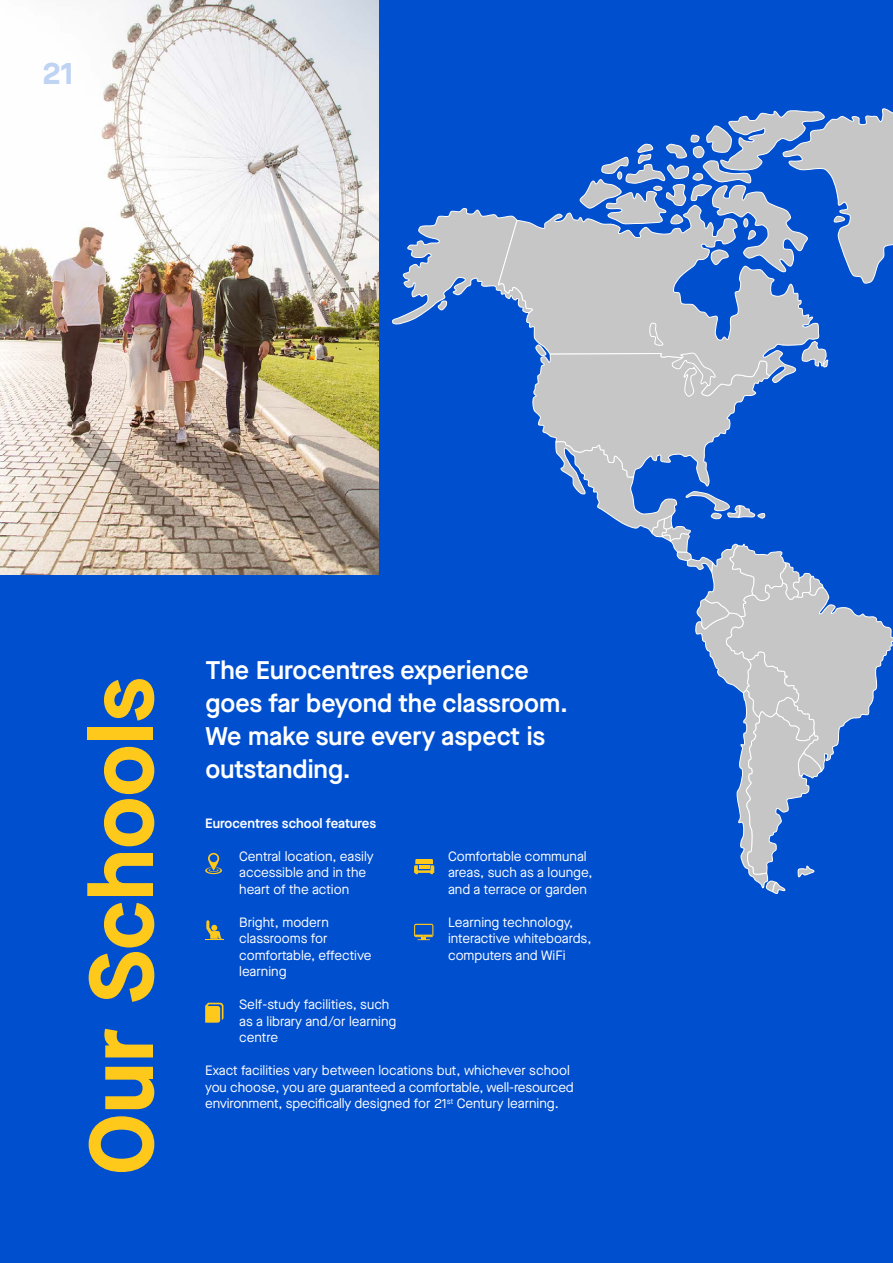
<style>
.page{position:relative;width:893px;height:1263px;background:#004fcf}
.page>*{position:absolute;margin:0;border:0;box-sizing:border-box;transform-origin:0 0}
.t1{font:700 90px "Maison Neue";color:#ffc91c}
.t2{font:700 30px "Maison Neue";color:#bfd3f3}
.t3{font:600 25.5px/33px "Maison Neue";color:#fff}
.t4{font:13.5px/16.5px "Maison Neue";color:#fff}
.t5{font:600 13.5px "Maison Neue";color:#fff}
</style>
<div class="page">
<img style="left:0;top:0;width:378px;height:575px">
<svg style="left:205px;top:853px;width:17px;height:21px"></svg>
<svg style="left:205px;top:920px;width:18px;height:20px"></svg>
<svg style="left:205px;top:1003px;width:18px;height:20px"></svg>
<svg style="left:392px;top:108px;width:501px;height:786px"></svg>
<svg style="left:414px;top:924px;width:19px;height:16px"></svg>
<h2 class="t2" style="left:43px;top:52px;width:33px">21</h2>
<h1 class="t1" style="left:57px;top:1175px;width:499px;rotate:-90deg">Our Schools</h1>
<h3 class="t3" style="left:206px;top:653px;width:364px">The Eurocentres experience goes far beyond the classroom.<br>We make sure every aspect is outstanding.</h3>
<p class="t5" style="left:205px;top:813px;width:172px">Eurocentres school features</p>
<p class="t4" style="left:239px;top:847px;width:136px">Central location, easily accessible and in the heart of the action</p>
<p class="t4" style="left:239px;top:913px;width:134px">Bright, modern classrooms for comfortable, effective learning</p>
<p class="t4" style="left:239px;top:996px;width:159px">Self-study facilities, such as a library and/or learning centre</p>
<p class="t4" style="left:448px;top:847px;width:146px">Comfortable communal areas, such as a lounge, and a terrace or garden</p>
<p class="t4" style="left:448px;top:913px;width:145px">Learning technology, interactive whiteboards, computers and WiFi</p>
<p class="t4" style="left:205px;top:1062px;width:370px">Exact facilities vary between locations but, whichever school you choose, you are guaranteed a comfortable, well-resourced environment, specifically designed for 21<sup>st</sup> Century learning.</p>
</div>
